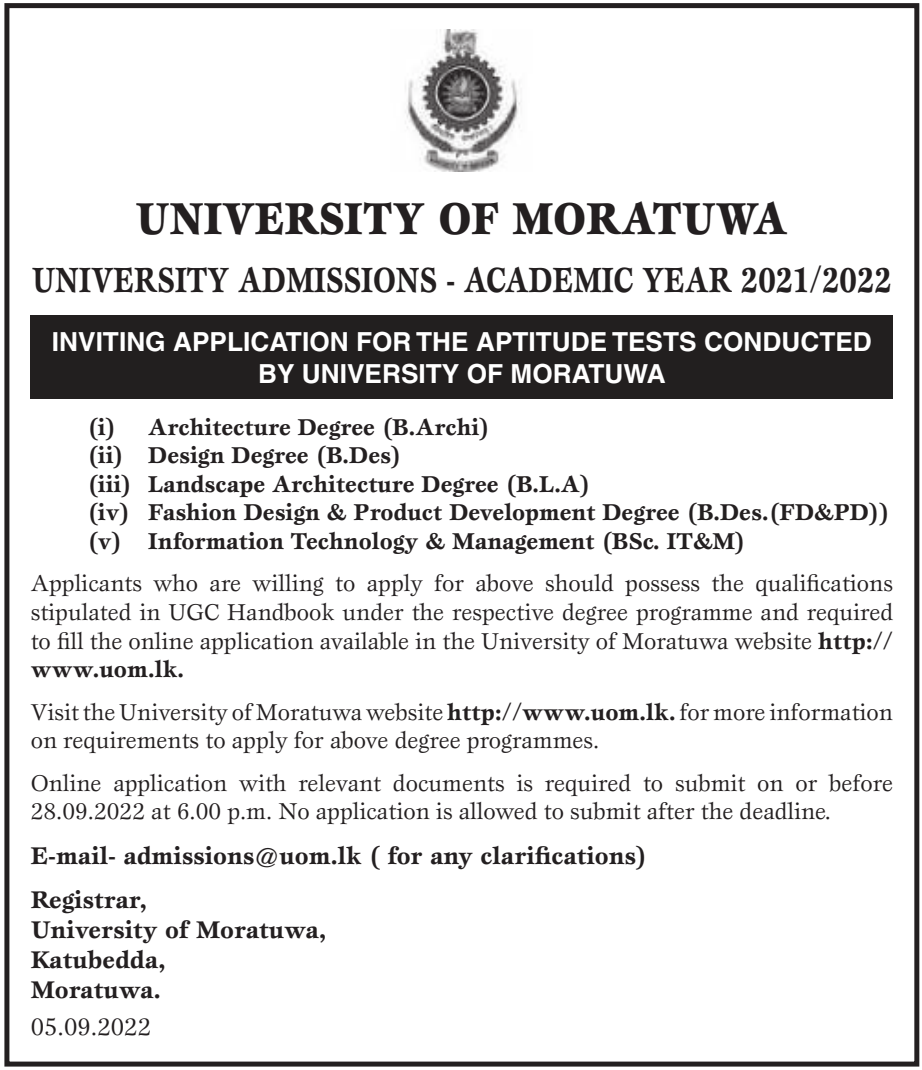
<style>
.page{position:relative;width:922px;height:1070px;background:#fff}
.page>*{position:absolute;margin:0;border:0;box-sizing:border-box;transform-origin:0 0}
.t1{font:900 46.25px "Esprit";color:#231f20;scale:.9 1}
.t2{font:700 36.25px "Esprit";color:#231f20;scale:.81 1}
.t3{font:700 26.25px/31.5px "Helvetica";color:#fff;text-align:center}
.t4{font:700 25px/30px "Esprit";color:#231f20}
.t5{font:25px "Esprit";color:#231f20}
.t6{font:23.75px/28.5px "Esprit";color:#231f20}
.t7{font:700 23.75px/28.5px "Esprit";color:#231f20}
.s1{font-weight:700}
</style>
<div class="page">
<img style="left:405px;top:29px;width:117px;height:142px">
<div style="left:31px;top:315px;width:861px;height:84px;background:#221f1f"></div>
<div style="left:4px;top:3px;width:915px;height:1063px;border:5px solid #231f20"></div>
<h1 class="t1" style="left:136px;top:191px;width:725px">UNIVERSITY OF MORATUWA</h1>
<h2 class="t2" style="left:32px;top:265px;width:1062px">UNIVERSITY ADMISSIONS - ACADEMIC YEAR 2021/2022</h2>
<p class="t3" style="left:52px;top:326px;width:821px">INVITING APPLICATION FOR THE APTITUDE TESTS CONDUCTED<br>BY UNIVERSITY OF MORATUWA</p>
<p class="t7" style="left:87px;top:414px;width:803px">(i) Architecture Degree (B.Archi)<br>(ii) Design Degree (B.Des)<br>(iii) Landscape Architecture Degree (B.L.A)<br>(iv) Fashion Design &amp; Product Development Degree (B.Des.(FD&amp;PD)) (v) Information Technology &amp; Management (BSc. IT&amp;M)</p>
<p class="t6" style="left:31px;top:571px;width:863px;text-align:justify">Applicants who are willing to apply for above should possess the qualifications stipulated in UGC Handbook under the respective degree programme and required to fill the online application available in the University of Moratuwa website <span class="s1">http:// www.uom.lk.</span></p>
<p class="t6" style="left:31px;top:699px;width:863px">Visit the University of Moratuwa website <span class="s1">http://www.uom.lk.</span> for more information on requirements to apply for above degree programmes.</p>
<p class="t6" style="left:31px;top:770px;width:863px">Online application with relevant documents is required to submit on or before<br>28.09.2022 at 6.00 p.m. No application is allowed to submit after the deadline.</p>
<p class="t4" style="left:31px;top:835px;width:618px;line-height:44.2px">E-mail- admissions@uom.lk ( for any clarifications)<br>Registrar,</p>
<p class="t4" style="left:31px;top:916px;width:297px">University of Moratuwa,<br>Katubedda,<br>Moratuwa.</p>
<p class="t5" style="left:31px;top:1016px;width:122px">05.09.2022</p>
</div>
